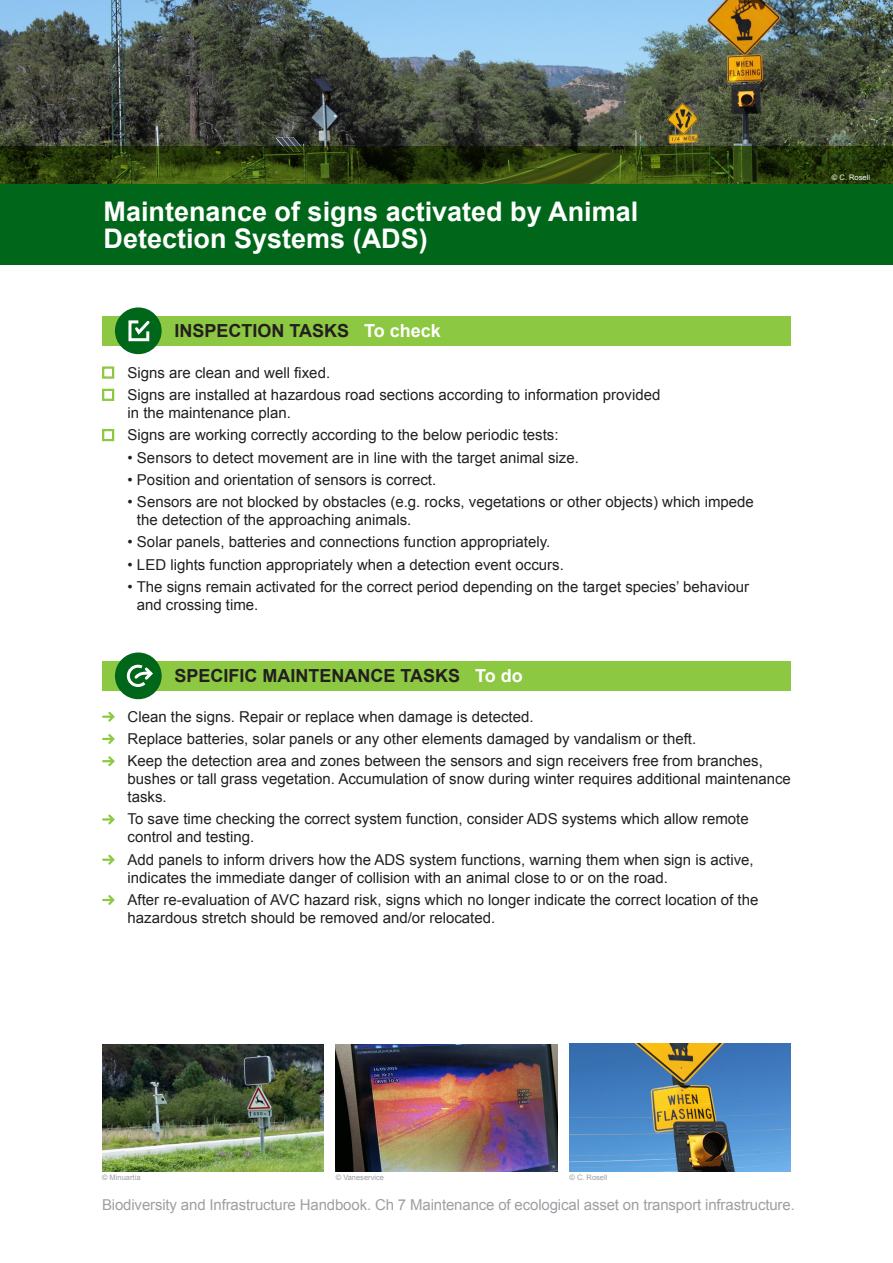
<style>
.page{position:relative;width:893px;height:1263px;background:#fff}
.page>*{position:absolute;margin:0;border:0;box-sizing:border-box;transform-origin:0 0}
.t1{font:700 27px/27px "Arial";color:#fff}
.t2{font:700 18px "Arial";color:#231f20}
.t3{font:15px/18px "Arial";color:#231f20}
.t4{font:15px "Arial";letter-spacing:-.01em;color:#9d9fa2}
.t5{font:7.5px "Arial";color:#9d9fa2}
.t6{font:7.5px "Arial";color:#fff}
.s1{color:#fff}
</style>
<div class="page">
<img style="left:0;top:0;width:893px;height:147px">
<svg style="left:0;top:147px;width:893px;height:37px;background:#2c3e0c"></svg>
<div style="left:102px;top:316px;width:689px;height:30px;background:#8cc841"></div>
<div style="left:115px;top:307px;width:47px;height:47px;background:#00661a;border-radius:50%"></div>
<svg style="left:128px;top:320px;width:22px;height:22px"></svg>
<div style="left:102px;top:366px;width:12px;height:13px;border:2px solid #8cc841"></div>
<div style="left:102px;top:389px;width:12px;height:12px;border:2px solid #8cc841"></div>
<div style="left:102px;top:429px;width:12px;height:12px;border:2px solid #8cc841"></div>
<div style="left:0;top:184px;width:893px;height:81px;background:#00661a"></div>
<div style="left:102px;top:661px;width:689px;height:30px;background:#8cc841"></div>
<div style="left:115px;top:652px;width:47px;height:47px;background:#00661a;border-radius:50%"></div>
<svg style="left:103px;top:711px;width:12px;height:11px"></svg>
<svg style="left:103px;top:734px;width:12px;height:10px"></svg>
<svg style="left:103px;top:756px;width:12px;height:11px"></svg>
<svg style="left:103px;top:814px;width:12px;height:11px"></svg>
<svg style="left:103px;top:854px;width:12px;height:11px"></svg>
<svg style="left:103px;top:895px;width:12px;height:10px"></svg>
<svg style="left:126px;top:664px;width:27px;height:23px"></svg>
<img style="left:102px;top:1044px;width:222px;height:127px">
<img style="left:336px;top:1044px;width:221px;height:127px">
<img style="left:569px;top:1044px;width:222px;height:127px">
<h1 class="t1" style="left:104px;top:199px;width:536px">Maintenance of signs activated by Animal<br>Detection Systems (ADS)</h1>
<p class="t2" style="left:174px;top:319px;width:268px">INSPECTION TASKS <span class="s1">To check</span></p>
<p class="t3" style="left:128px;top:362px;width:534px;line-height:22.2px">Signs are clean and well fixed.<br>Signs are installed at hazardous road sections according to information provided</p>
<p class="t3" style="left:128px;top:402px;width:432px;line-height:22.2px">in the maintenance plan.<br>Signs are working correctly according to the below periodic tests:</p>
<p class="t3" style="left:128px;top:449px;width:453px">• Sensors to detect movement are in line with the target animal size.</p>
<p class="t3" style="left:128px;top:471px;width:310px">• Position and orientation of sensors is correct.</p>
<p class="t3" style="left:137px;top:493px;width:618px;text-indent:-9px">• Sensors are not blocked by obstacles (e.g. rocks, vegetations or other objects) which impede the detection of the approaching animals.</p>
<p class="t3" style="left:128px;top:533px;width:424px">• Solar panels, batteries and connections function appropriately.</p>
<p class="t3" style="left:128px;top:556px;width:438px">• LED lights function appropriately when a detection event occurs.</p>
<p class="t3" style="left:137px;top:578px;width:614px;text-indent:-9px">• The signs remain activated for the correct period depending on the target species’ behaviour and crossing time.</p>
<p class="t2" style="left:174px;top:664px;width:350px">SPECIFIC MAINTENANCE TASKS <span class="s1">To do</span></p>
<p class="t3" style="left:128px;top:705px;width:637px;line-height:22.2px">Clean the signs. Repair or replace when damage is detected.<br>Replace batteries, solar panels or any other elements damaged by vandalism or theft.<br>Keep the detection area and zones between the sensors and sign receivers free from branches,</p>
<p class="t3" style="left:128px;top:770px;width:665px">bushes or tall grass vegetation. Accumulation of snow during winter requires additional maintenance tasks.</p>
<p class="t3" style="left:128px;top:810px;width:623px">To save time checking the correct system function, consider ADS systems which allow remote control and testing.</p>
<p class="t3" style="left:128px;top:851px;width:628px">Add panels to inform drivers how the ADS system functions, warning them when sign is active, indicates the immediate danger of collision with an animal close to or on the road.</p>
<p class="t3" style="left:128px;top:891px;width:632px">After re-evaluation of AVC hazard risk, signs which no longer indicate the correct location of the hazardous stretch should be removed and/or relocated.</p>
<p class="t6" style="left:832px;top:172px;width:40px">© C. Rosell</p>
<p class="t5" style="left:102px;top:1172px;width:40px">© Minuartia</p>
<p class="t5" style="left:336px;top:1172px;width:50px">© Vaneservice</p>
<p class="t5" style="left:569px;top:1172px;width:40px">© C. Rosell</p>
<p class="t4" style="left:102px;top:1195px;width:694px">Biodiversity and Infrastructure Handbook. Ch 7 Maintenance of ecological asset on transport infrastructure.</p>
</div>
